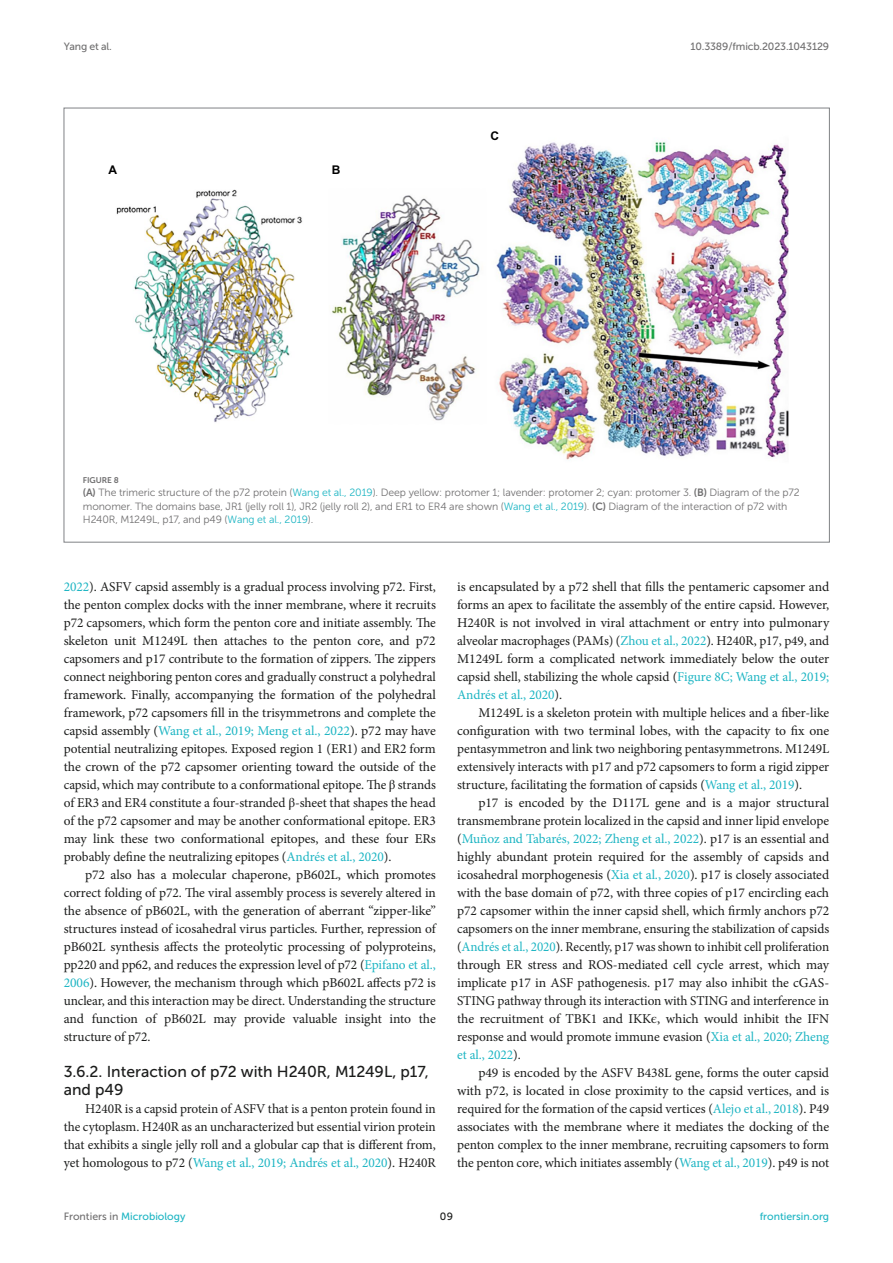
<style>
.page{position:relative;width:893px;height:1263px;background:#fff}
.page>*{position:absolute;margin:0;border:0;box-sizing:border-box;transform-origin:0 0}
.HEAD_3{font:15.75px/18px "Museo Sans 500";color:#1b1c1b}
.TEXT{font:13.5px/18px "Minion Pro";letter-spacing:-.005em;color:#1b1c1b;text-align:justify}
.TEXT_FLUSH{font:13.5px/18px "Minion Pro";letter-spacing:-.005em;color:#1b1c1b;text-align:justify}
.t1{font:700 12px "Arial";color:#000}
.FIG_LEG{font:10.5px/13.5px "Museo Sans 300";letter-spacing:-.01em;color:#706f70}
.t2{font:10.5px "Museo Sans 500";color:#1db5c3}
.t3{font:10.5px "Museo Sans 500";letter-spacing:-.015em;color:#706f70}
.t4{font:10.5px "Museo Sans 500";color:#1b1c1b}
.FIG_HD{font:8.25px "Museo Sans 700";letter-spacing:-.01em;color:#706f70}
.s1{font-family:"Museo Sans 700"}
.s2{color:#1db5c3}
.s3{font-family:"STIX General"}
.s4{color:#706f70}
</style>
<div class="page">
<img style="left:116px;top:142px;width:673px;height:318px">
<p class="t3" style="left:64px;top:41px;width:49px">Yang et al.</p>
<p class="t3" style="left:691px;top:41px;width:140px">10.3389/fmicb.2023.1043129</p>
<p class="t1" style="left:108px;top:161px;width:10px">A</p>
<p class="t1" style="left:332px;top:161px;width:10px">B</p>
<p class="t1" style="left:490px;top:127px;width:10px">C</p>
<p class="FIG_HD" style="left:83px;top:475px;width:37px">FIGURE 8</p>
<p class="FIG_LEG" style="left:83px;top:486px;width:718px"><span class="s1">(A)</span> The trimeric structure of the p72 protein (<span class="s2">Wang et al., 2019</span>). Deep yellow: protomer 1; lavender: protomer 2; cyan: protomer 3. <span class="s1">(B)</span> Diagram of the p72 monomer. The domains base, JR1 (jelly roll 1), JR2 (jelly roll 2), and ER1 to ER4 are shown (<span class="s2">Wang et al., 2019</span>). <span class="s1">(C)</span> Diagram of the interaction of p72 with<br>H240R, M1249L, p17, and p49 (<span class="s2">Wang et al., 2019</span>).</p>
<p class="TEXT_FLUSH" style="left:64px;top:578px;width:374px"><span class="s2">2022</span>). ASFV capsid assembly is a gradual process involving p72. First, the penton complex docks with the inner membrane, where it recruits p72 capsomers, which form the penton core and initiate assembly. The skeleton unit M1249L then attaches to the penton core, and p72 capsomers and p17 contribute to the formation of zippers. The zippers connect neighboring penton cores and gradually construct a polyhedral framework. Finally, accompanying the formation of the polyhedral framework, p72 capsomers fill in the trisymmetrons and complete the capsid assembly (<span class="s2">Wang et al., 2019; Meng et al., 2022</span>). p72 may have potential neutralizing epitopes. Exposed region 1 (ER1) and ER2 form the crown of the p72 capsomer orienting toward the outside of the capsid, which may contribute to a conformational epitope. The <span class="s3">β</span> strands of ER3 and ER4 constitute a four-stranded <span class="s3">β</span>-sheet that shapes the head of the p72 capsomer and may be another conformational epitope. ER3 may link these two conformational epitopes, and these four ERs probably define the neutralizing epitopes (<span class="s2">Andrés et al., 2020</span>).</p>
<p class="TEXT" style="left:64px;top:866px;width:374px;text-indent:21px">p72 also has a molecular chaperone, pB602L, which promotes correct folding of p72. The viral assembly process is severely altered in the absence of pB602L, with the generation of aberrant “zipper-like” structures instead of icosahedral virus particles. Further, repression of pB602L synthesis affects the proteolytic processing of polyproteins, pp220 and pp62, and reduces the expression level of p72 (<span class="s2">Epifano et al., 2006</span>). However, the mechanism through which pB602L affects p72 is unclear, and this interaction may be direct. Understanding the structure and function of pB602L may provide valuable insight into the structure of p72.</p>
<p class="HEAD_3" style="left:64px;top:1063px;width:367px">3.6.2. Interaction of p72 with H240R, M1249L, p17, and p49</p>
<p class="TEXT_FLUSH" style="left:64px;top:1100px;width:374px;text-indent:21px">H240R is a capsid protein of ASFV that is a penton protein found in the cytoplasm. H240R as an uncharacterized but essential virion protein that exhibits a single jelly roll and a globular cap that is different from, yet homologous to p72 (<span class="s2">Wang et al., 2019; Andrés et al., 2020</span>). H240R</p>
<p class="TEXT_FLUSH" style="left:457px;top:578px;width:374px">is encapsulated by a p72 shell that fills the pentameric capsomer and forms an apex to facilitate the assembly of the entire capsid. However, H240R is not involved in viral attachment or entry into pulmonary alveolar macrophages (PAMs) (<span class="s2">Zhou et al., 2022</span>). H240R, p17, p49, and M1249L form a complicated network immediately below the outer capsid shell, stabilizing the whole capsid (<span class="s2">Figure 8C; Wang et al., 2019; Andrés et al., 2020</span>).</p>
<p class="TEXT" style="left:457px;top:704px;width:374px;text-indent:21px">M1249L is a skeleton protein with multiple helices and a fiber-like configuration with two terminal lobes, with the capacity to fix one pentasymmetron and link two neighboring pentasymmetrons. M1249L extensively interacts with p17 and p72 capsomers to form a rigid zipper structure, facilitating the formation of capsids (<span class="s2">Wang et al., 2019</span>).</p>
<p class="TEXT" style="left:457px;top:794px;width:374px;text-indent:21px">p17 is encoded by the D117L gene and is a major structural transmembrane protein localized in the capsid and inner lipid envelope (<span class="s2">Muñoz and Tabarés, 2022; Zheng et al., 2022</span>). p17 is an essential and highly abundant protein required for the assembly of capsids and icosahedral morphogenesis (<span class="s2">Xia et al., 2020</span>). p17 is closely associated with the base domain of p72, with three copies of p17 encircling each p72 capsomer within the inner capsid shell, which firmly anchors p72 capsomers on the inner membrane, ensuring the stabilization of capsids (<span class="s2">Andrés et al., 2020</span>). Recently, p17 was shown to inhibit cell proliferation through ER stress and ROS-mediated cell cycle arrest, which may implicate p17 in ASF pathogenesis. p17 may also inhibit the cGAS-STING pathway through its interaction with STING and interference in the recruitment of TBK1 and IKK<span class="s3">ϵ</span>, which would inhibit the IFN response and would promote immune evasion (<span class="s2">Xia et al., 2020; Zheng et al., 2022</span>).</p>
<p class="TEXT" style="left:457px;top:1064px;width:374px;text-indent:21px">p49 is encoded by the ASFV B438L gene, forms the outer capsid with p72, is located in close proximity to the capsid vertices, and is required for the formation of the capsid vertices (<span class="s2">Alejo et al., 2018</span>). P49 associates with the membrane where it mediates the docking of the penton complex to the inner membrane, recruiting capsomers to form the penton core, which initiates assembly (<span class="s2">Wang et al., 2019</span>). p49 is not</p>
<p class="t2" style="left:64px;top:1211px;width:123px"><span class="s4">Frontiers in</span> Microbiology</p>
<p class="t4" style="left:440px;top:1211px;width:15px">09</p>
<p class="t2" style="left:760px;top:1211px;width:71px">frontiersin.org</p>
</div>
